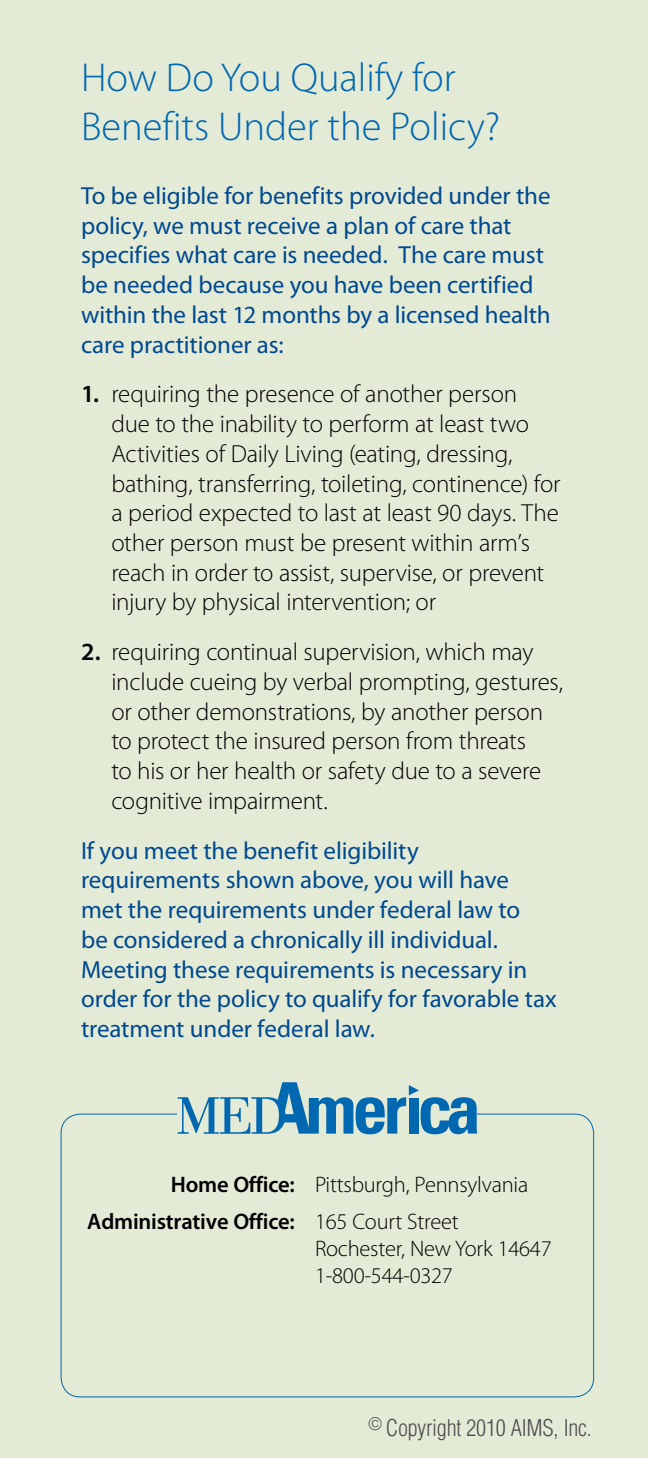
<style>
.page{position:relative;width:648px;height:1458px;background:#e3ebd6}
.page>*{position:absolute;margin:0;border:0;box-sizing:border-box;transform-origin:0 0}
.t1{font:300 40.5px/48.6px "Myriad Pro";color:#0067b1}
.t2{font:300 24.75px/29.7px "Myriad Pro";letter-spacing:-.01em;color:#000}
.t3{font:24.75px/29.7px "Myriad Pro";letter-spacing:-.005em;color:#004990}
.t4{font:300 22.5px/37.1px "Myriad Pro";letter-spacing:-.01em;color:#000}
.t5{font:300 condensed 22.5px "Helvetica LT Std";letter-spacing:-.01em;color:#4d4d4f}
.s1{font-weight:600}
</style>
<div class="page">
<svg style="left:178px;top:1082px;width:299px;height:52px"></svg>
<h1 class="t1" style="left:81px;top:54px;width:421px">How Do You Qualify for<br>Benefits Under the Policy?</h1>
<p class="t3" style="left:81px;top:180px;width:471px">To be eligible for benefits provided under the policy, we must receive a plan of care that specifies what care is needed. The care must be needed because you have been certified within the last 12 months by a licensed health care practitioner as:</p>
<p class="t2" style="left:111px;top:380px;width:451px;text-indent:-30px"><span class="s1">1.</span> requiring the presence of another person due to the inability to perform at least two Activities of Daily Living (eating, dressing, bathing, transferring, toileting, continence) for a period expected to last at least 90 days. The other person must be present within arm’s reach in order to assist, supervise, or prevent injury by physical intervention; or</p>
<p class="t2" style="left:111px;top:638px;width:453px;text-indent:-30px"><span class="s1">2.</span> requiring continual supervision, which may include cueing by verbal prompting, gestures, or other demonstrations, by another person to protect the insured person from threats<br>to his or her health or safety due to a severe cognitive impairment.</p>
<p class="t3" style="left:81px;top:835px;width:477px">If you meet the benefit eligibility requirements shown above, you will have<br>met the requirements under federal law to<br>be considered a chronically ill individual.<br>Meeting these requirements is necessary in order for the policy to qualify for favorable tax treatment under federal law.</p>
<p class="t4" style="left:87px;top:1166px;width:442px;text-indent:84px"><span class="s1">Home Office:</span> Pittsburgh, Pennsylvania<br><span class="s1">Administrative Office:</span> 165 Court Street</p>
<p class="t4" style="left:315px;top:1235px;width:238px;line-height:27px">Rochester, New York 14647<br>1-800-544-0327</p>
<p class="t5" style="left:368px;top:1413px;width:225px"><sup>©</sup> Copyright 2010 AIMS, Inc.</p>
</div>
